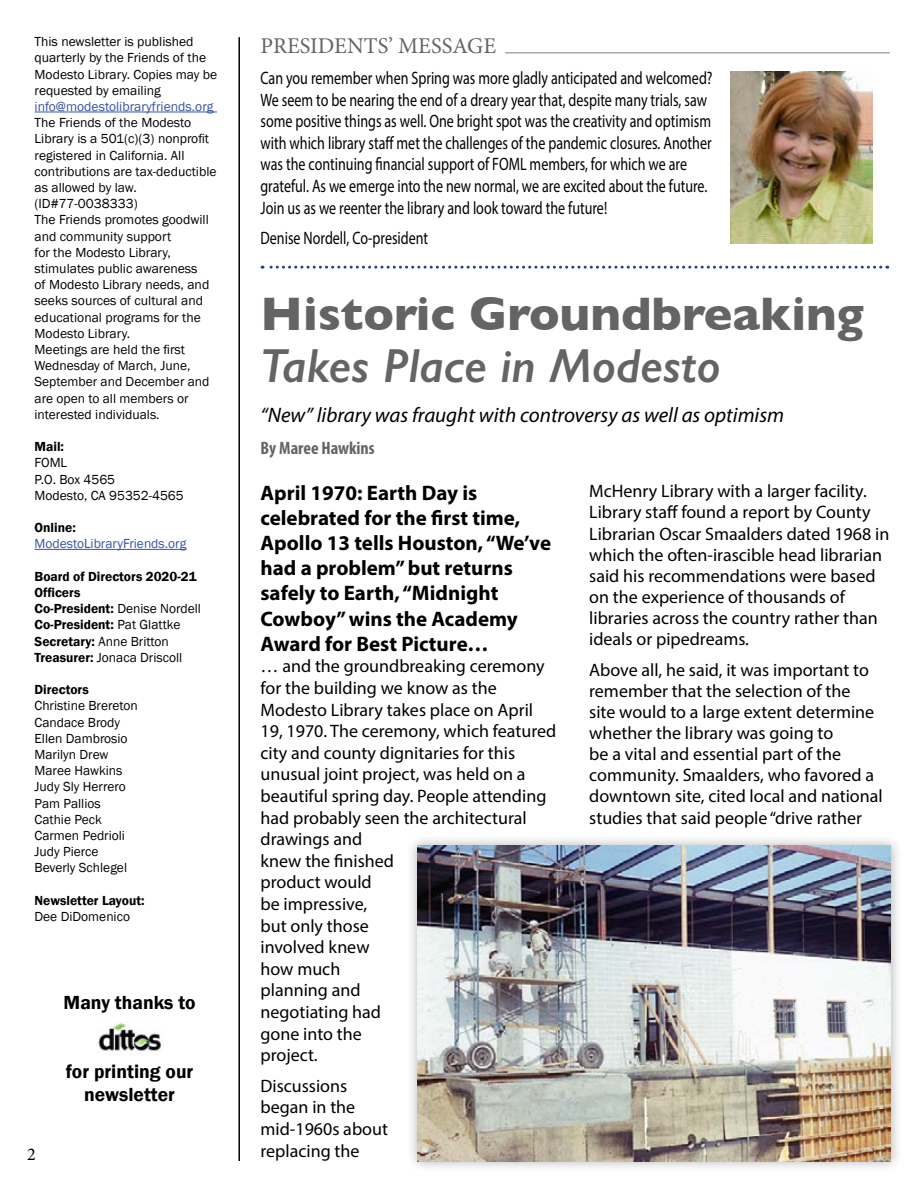
<style>
.page{position:relative;width:918px;height:1188px;background:#fff}
.page>*{position:absolute;margin:0;border:0;box-sizing:border-box;transform-origin:0 0}
.t1{font:700 48px "Gill Sans";color:#636466}
.t2{font:italic 600 48px "Gill Sans";color:#636466}
.t3{font:22.5px "Minion Pro";color:#636466}
.t4{font:700 21px/25.2px "Myriad Pro";color:#000}
.t5{font:italic 21px "Myriad Pro";color:#000}
.t6{font:600 19.5px/23.4px "Franklin Gothic";color:#000;text-align:center}
.t7{font:18px/21.6px "Myriad Pro";color:#000}
.t8{font:18px/21.6px "Myriad Pro";color:#000;scale:.78 1}
.t9{font:700 condensed 18px "Myriad Pro";color:#636466}
.t10{font:18px "Minion Pro";color:#000}
.t11{font:13.5px/16.2px "Franklin Gothic";color:#000}
.t12{font:600 13.5px/16.2px "Franklin Gothic";color:#000}
.t13{font:13.5px "Franklin Gothic";color:#3853a4}
.s1{font-weight:400}
</style>
<div class="page">
<hr style="left:35px;top:112px;width:182px;height:1px;background:#3853a4">
<hr style="left:35px;top:549px;width:151px;height:1px;background:#3853a4">
<img style="left:98px;top:1023px;width:63px;height:28px">
<svg style="left:262px;top:266px;width:619px;height:3px"></svg>
<hr style="left:505px;top:52px;width:385px;height:2px;background:#a7a9ac">
<hr style="left:238px;top:37px;width:2px;height:1124px;background:#000">
<img style="left:730px;top:71px;width:142px;height:173px">
<div style="left:406px;top:833px;width:496px;height:340px;background:#000;opacity:.3"></div>
<img style="left:418px;top:845px;width:473px;height:316px">
<p class="t11" style="left:35px;top:34px;width:184px">This newsletter is published quarterly by the Friends of the<br>Modesto Library. Copies may be requested by emailing</p>
<p class="t13" style="left:35px;top:98px;width:180px">info@modestolibraryfriends.org</p>
<p class="t11" style="left:35px;top:115px;width:184px">The Friends of the Modesto<br>Library is a 501(c)(3) nonprofit registered in California. All contributions are tax-deductible as allowed by law. (ID#77-0038333)<br>The Friends promotes goodwill and community support<br>for the Modesto Library, stimulates public awareness<br>of Modesto Library needs, and seeks sources of cultural and educational programs for the<br>Modesto Library.<br>Meetings are held the first<br>Wednesday of March, June,<br>September and December and are open to all members or interested individuals.</p>
<p class="t12" style="left:35px;top:439px;width:31px">Mail:</p>
<p class="t11" style="left:35px;top:455px;width:151px">FOML<br>P.O. Box 4565<br>Modesto, CA 95352-4565</p>
<p class="t12" style="left:35px;top:520px;width:43px">Online:</p>
<p class="t13" style="left:35px;top:535px;width:153px">ModestoLibraryFriends.org</p>
<p class="t12" style="left:35px;top:568px;width:168px">Board of Directors 2020-21<br>Officers<br>Co-President: <span class="s1">Denise Nordell<br></span>Co-President: <span class="s1">Pat Glattke<br></span>Secretary: <span class="s1">Anne Britton<br></span>Treasurer: <span class="s1">Jonaca Driscoll</span></p>
<p class="t12" style="left:35px;top:682px;width:56px">Directors</p>
<p class="t11" style="left:35px;top:698px;width:105px">Christine Brereton<br>Candace Brody<br>Ellen Dambrosio<br>Marilyn Drew<br>Maree Hawkins<br>Judy Sly Herrero<br>Pam Pallios<br>Cathie Peck<br>Carmen Pedrioli<br>Judy Pierce<br>Beverly Schlegel</p>
<p class="t12" style="left:35px;top:892px;width:112px">Newsletter Layout:</p>
<p class="t11" style="left:35px;top:909px;width:97px">Dee DiDomenico</p>
<p class="t6" style="left:64px;top:991px;width:134px">Many thanks to</p>
<p class="t10" style="left:27px;top:1142px;width:10px">2</p>
<p class="t6" style="left:66px;top:1060px;width:129px">for printing our newsletter</p>
<p class="t3" style="left:261px;top:31px;width:237px">PRESIDENTS’ MESSAGE</p>
<p class="t8" style="left:261px;top:67px;width:581px">Can you remember when Spring was more gladly anticipated and welcomed?<br>We seem to be nearing the end of a dreary year that, despite many trials, saw some positive things as well. One bright spot was the creativity and optimism with which library staff met the challenges of the pandemic closures. Another was the continuing financial support of FOML members, for which we are grateful. As we emerge into the new normal, we are excited about the future.<br>Join us as we reenter the library and look toward the future!</p>
<p class="t8" style="left:261px;top:227px;width:216px">Denise Nordell, Co-president</p>
<h1 class="t1" style="left:261px;top:276px;width:605px">Historic Groundbreaking</h1>
<h1 class="t2" style="left:261px;top:336px;width:461px">Takes Place in Modesto</h1>
<p class="t5" style="left:261px;top:402px;width:525px">“New” library was fraught with controversy as well as optimism</p>
<p class="t9" style="left:261px;top:437px;width:116px">By Maree Hawkins</p>
<p class="t4" style="left:261px;top:479px;width:292px">April 1970: Earth Day is celebrated for the first time,<br>Apollo 13 tells Houston, “We’ve had a problem” but returns safely to Earth, “Midnight<br>Cowboy” wins the Academy<br>Award for Best Picture…</p>
<p class="t7" style="left:261px;top:655px;width:297px">… and the groundbreaking ceremony for the building we know as the<br>Modesto Library takes place on April<br>19, 1970. The ceremony, which featured city and county dignitaries for this unusual joint project, was held on a beautiful spring day. People attending had probably seen the architectural drawings and<br>knew the finished<br>product would<br>be impressive,<br>but only those<br>involved knew<br>how much<br>planning and<br>negotiating had<br>gone into the<br>project.</p>
<p class="t7" style="left:261px;top:1075px;width:129px">Discussions began in the mid-1960s about replacing the</p>
<p class="t7" style="left:589px;top:480px;width:302px;line-height:21.1px">McHenry Library with a larger facility.<br>Library staff found a report by County Librarian Oscar Smaalders dated 1968 in which the often-irascible head librarian said his recommendations were based on the experience of thousands of libraries across the country rather than ideals or pipedreams.</p>
<p class="t7" style="left:589px;top:659px;width:295px;line-height:21.1px">Above all, he said, it was important to remember that the selection of the<br>site would to a large extent determine whether the library was going to<br>be a vital and essential part of the community. Smaalders, who favored a downtown site, cited local and national studies that said people “drive rather</p>
</div>
